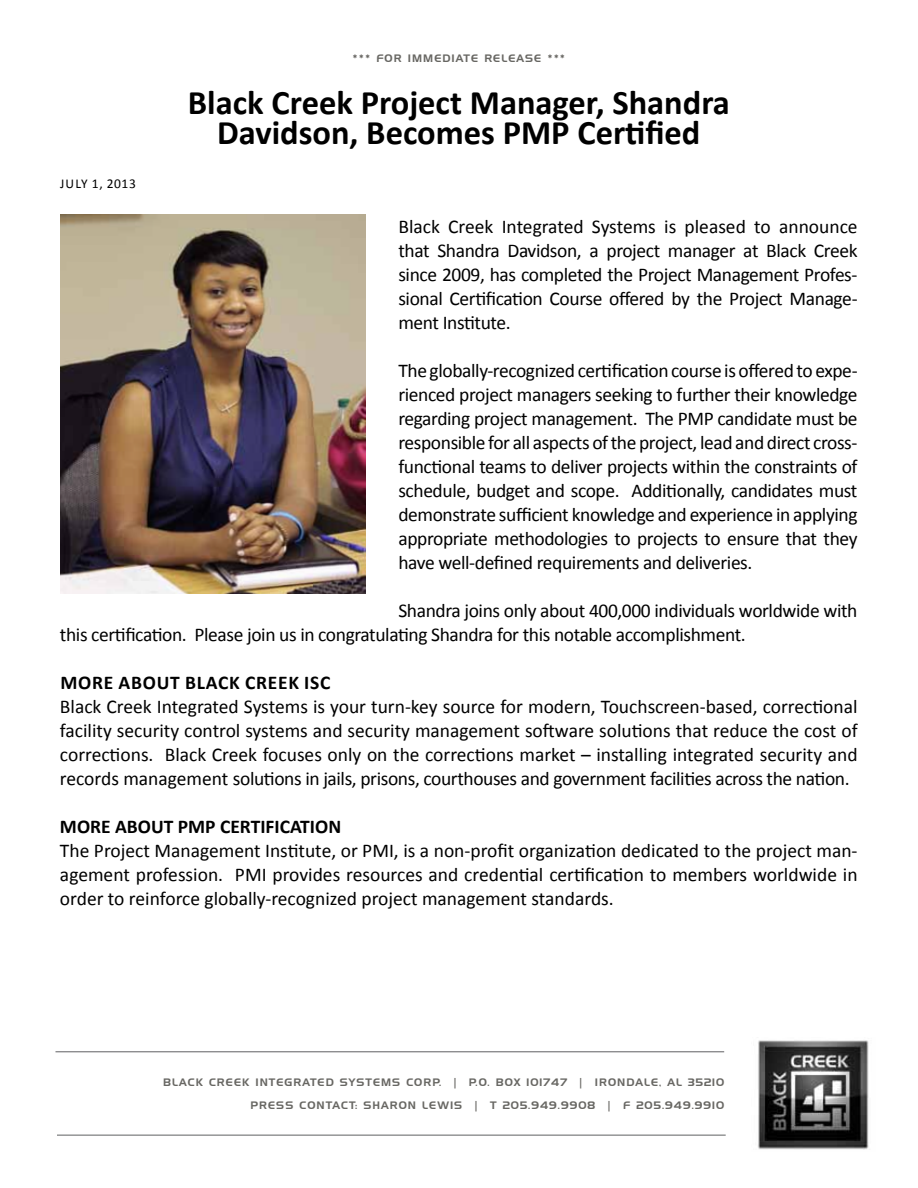
<style>
.page{position:relative;width:918px;height:1188px;background:#fff}
.page>*{position:absolute;margin:0;border:0;box-sizing:border-box;transform-origin:0 0}
.t1{font:700 34.5px/30px "Calibri";color:#000;text-align:center}
.t2{font:19.5px/24px "Calibri";letter-spacing:-.02em;color:#000;text-align:justify}
.t3{font:700 19.5px "Calibri";letter-spacing:.04em;color:#000}
.t4{font:700 19.5px "Calibri";color:#000}
.t5{font:13.5px "Calibri";letter-spacing:.04em;color:#000}
.t6{font:10.5px "Handel Gothic BT";letter-spacing:.1em;color:#686763}
</style>
<div class="page">
<img style="left:60px;top:214px;width:305px;height:380px">
<img style="left:758px;top:1040px;width:111px;height:110px">
<hr style="left:56px;top:1051px;width:668px;height:1px;background:#5f6062">
<hr style="left:57px;top:1135px;width:669px;height:1px;background:#5f6062">
<p class="t5" style="left:60px;top:175px;width:77px">july 1, 2013</p>
<p class="t6" style="left:352px;top:52px;width:214px">*** FOR IMMEDIATE RELEASE ***</p>
<h1 class="t1" style="left:188px;top:88px;width:543px">Black Creek Project Manager, Shandra<br>Davidson, Becomes PMP Certified</h1>
<p class="t2" style="left:398px;top:215px;width:461px">Black Creek Integrated Systems is pleased to announce that Shandra Davidson, a project manager at Black Creek since 2009, has completed the Project Management Profes&shy;sional Certification Course offered by the Project Manage&shy;ment Institute.</p>
<p class="t2" style="left:398px;top:359px;width:461px">The globally-recognized certification course is offered to expe&shy;rienced project managers seeking to further their knowledge regarding project management. The PMP candidate must be responsible for all aspects of the project, lead and direct cross&shy;functional teams to deliver projects within the constraints of schedule, budget and scope. Additionally, candidates must demonstrate sufficient knowledge and experience in applying appropriate methodologies to projects to ensure that they have well-defined requirements and deliveries.</p>
<p class="t2" style="left:60px;top:599px;width:799px;text-indent:338px">Shandra joins only about 400,000 individuals worldwide with this certification. Please join us in congratulating Shandra for this notable accomplishment.</p>
<p class="t3" style="left:60px;top:670px;width:272px">More about Black Creek ISC</p>
<p class="t2" style="left:60px;top:695px;width:799px">Black Creek Integrated Systems is your turn-key source for modern, Touchscreen-based, correctional facility security control systems and security management software solutions that reduce the cost of corrections. Black Creek focuses only on the corrections market – installing integrated security and records management solutions in jails, prisons, courthouses and government facilities across the nation.</p>
<p class="t3" style="left:60px;top:814px;width:29px">MORE</p>
<p class="t3" style="left:115px;top:814px;width:36px">ABOUT</p>
<p class="t4" style="left:178px;top:814px;width:165px">PMP CERTIFICATION</p>
<p class="t2" style="left:60px;top:839px;width:799px">The Project Management Institute, or PMI, is a non-profit organization dedicated to the project man&shy;agement profession. PMI provides resources and credential certification to members worldwide in order to reinforce globally-recognized project management standards.</p>
<p class="t6" style="left:163px;top:1076px;width:55px">BLACK CREE</p>
<p class="t6" style="left:242px;top:1076px;width:61px">K INTEGRATED</p>
<p class="t6" style="left:340px;top:1076px;width:27px">SYSTEMS</p>
<p class="t6" style="left:406px;top:1076px;width:10px">COR</p>
<p class="t6" style="left:432px;top:1076px;width:203px">P. | P.O. BOX 101747 | IRO NDALE</p>
<p class="t6" style="left:659px;top:1076px;width:66px">, AL 35210</p>
<p class="t6" style="left:250px;top:1099px;width:19px">PRESS</p>
<p class="t6" style="left:300px;top:1099px;width:92px">CO NTACT: SHARO</p>
<p class="t6" style="left:408px;top:1099px;width:49px">N LEWIS</p>
<p class="t6" style="left:474px;top:1099px;width:252px">| T 205.949.9908 | F 205.949.9910</p>
</div>
